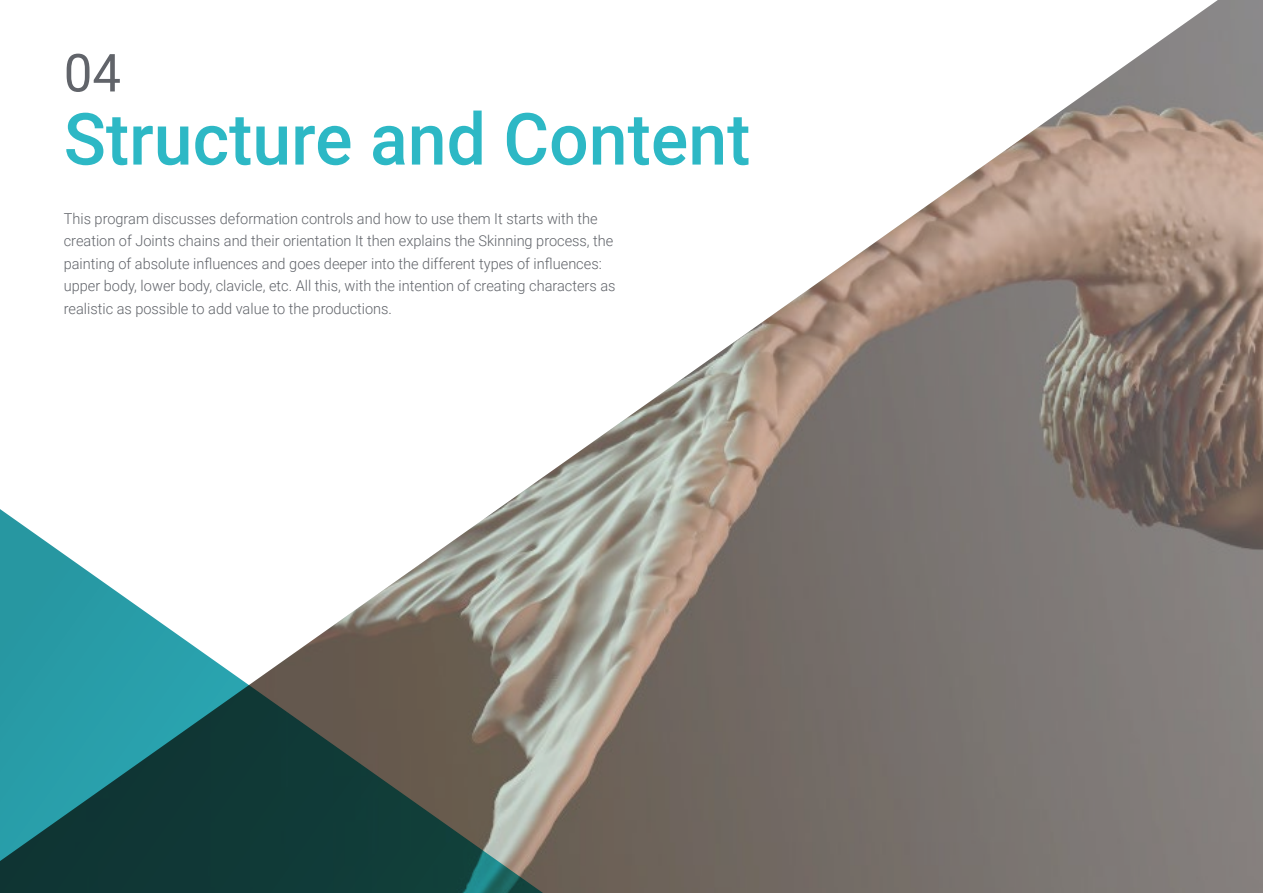
<style>
.page{position:relative;width:1263px;height:893px;background:#fff}
.page>*{position:absolute;margin:0;border:0;box-sizing:border-box;transform-origin:0 0}
.t1{font:500 72px "Roboto";color:#2db8c5}
.t2{font:52.5px "Roboto";color:#61646a}
.t3{font:300 15px/22.5px "Roboto";color:#61646a}
</style>
<div class="page">
<img style="left:521px;top:0;width:742px;height:893px">
<svg style="left:0;top:493px;width:639px;height:400px"></svg>
<h2 class="t2" style="left:64px;top:36px;width:59px">04</h2>
<h1 class="t1" style="left:64px;top:89px;width:688px">Structure and Content</h1>
<p class="t3" style="left:64px;top:207px;width:553px">This program discusses deformation controls and how to use them It starts with the creation of Joints chains and their orientation It then explains the Skinning process, the painting of absolute influences and goes deeper into the different types of influences: upper body, lower body, clavicle, etc. All this, with the intention of creating characters as realistic as possible to add value to the productions.</p>
</div>
